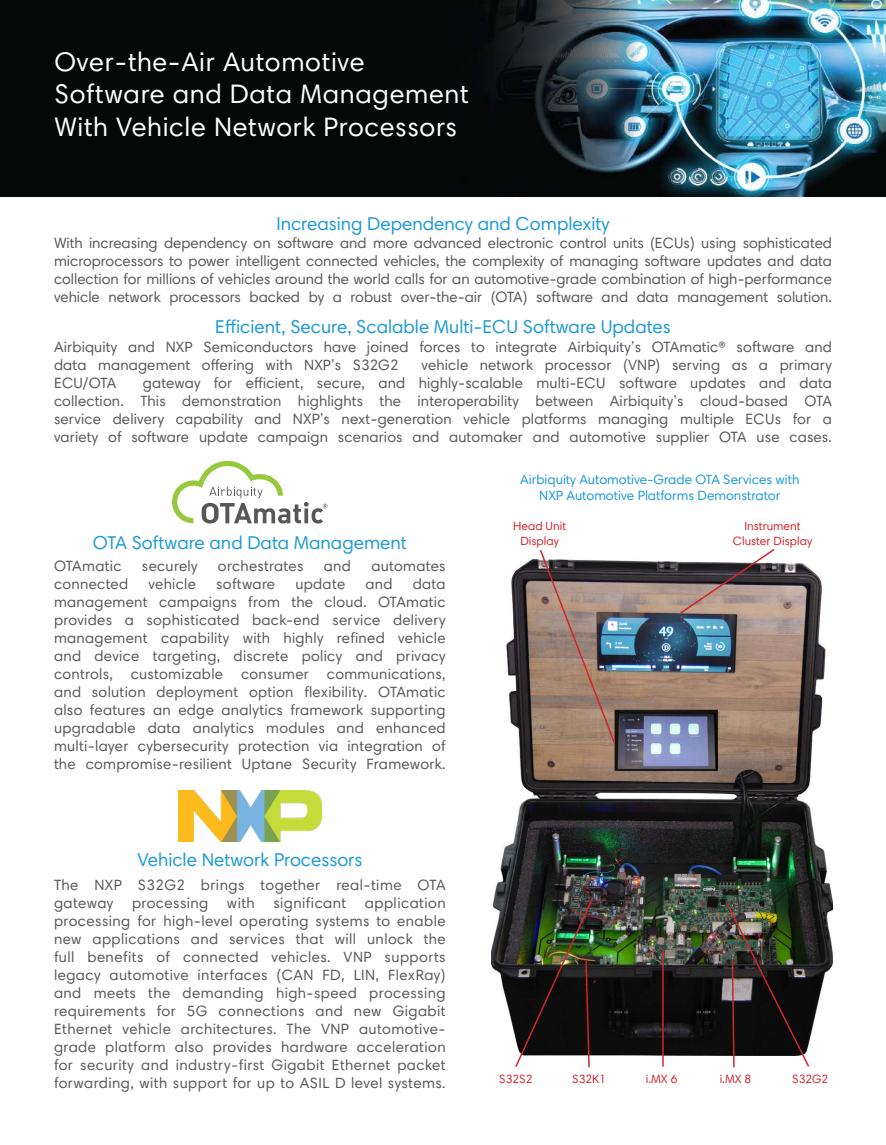
<style>
.page{position:relative;width:886px;height:1145px;background:#fff}
.page>*{position:absolute;margin:0;border:0;box-sizing:border-box;transform-origin:0 0}
.t1{font:27px/32.4px "Harmonia Sans Pro";letter-spacing:.025em;color:#fff}
.t2{font:18.75px "Harmonia Sans Pro";color:#1c9ad6}
.t3{font:15px/18px "Harmonia Sans Pro";letter-spacing:.01em;color:#55575a;text-align:justify}
.t4{font:13.5px/16.2px "Harmonia Sans Pro";color:#1c9ad6;text-align:center}
.t5{font:12px/14.4px "Harmonia Sans Pro";color:#d2232a;text-align:center}
</style>
<div class="page">
<img style="left:491px;top:560px;width:341px;height:495px">
<img style="left:0;top:0;width:886px;height:196px">
<img style="left:179px;top:790px;width:142px;height:51px">
<svg style="left:172px;top:461px;width:156px;height:62px"></svg>
<svg style="left:538px;top:550px;width:78px;height:195px"></svg>
<svg style="left:678px;top:549px;width:98px;height:66px"></svg>
<hr style="left:662px;top:949px;width:1px;height:117px;background:#d3242a">
<img style="left:725px;top:902px;width:85px;height:166px">
<img style="left:514px;top:896px;width:80px;height:172px">
<h1 class="t1" style="left:54px;top:45px;width:416px">Over-the-Air Automotive<br>Software and Data Management<br>With Vehicle Network Processors</h1>
<p class="t2" style="left:276px;top:212px;width:335px">Increasing Dependency and Complexity</p>
<p class="t3" style="left:54px;top:233px;width:779px">With increasing dependency on software and more advanced electronic control units (ECUs) using sophisticated microprocessors to power intelligent connected vehicles, the complexity of managing software updates and data collection for millions of vehicles around the world calls for an automotive-grade combination of high-performance vehicle network processors backed by a robust over-the-air (OTA) software and data management solution.</p>
<p class="t2" style="left:215px;top:315px;width:457px">Efficient, Secure, Scalable Multi-ECU Software Updates</p>
<p class="t3" style="left:54px;top:338px;width:779px">Airbiquity and NXP Semiconductors have joined forces to integrate Airbiquity’s OTAmatic® software and data management offering with NXP’s S32G2</p>
<p class="t3" style="left:421px;top:356px;width:412px">vehicle network processor (VNP) serving as a primary</p>
<p class="t3" style="left:54px;top:374px;width:779px;text-indent:89px">gateway for efficient, secure, and highly-scalable multi-ECU software updates and data collection. This demonstration highlights the interoperability between Airbiquity’s cloud-based OTA service delivery capability and NXP’s next-generation vehicle platforms managing multiple ECUs for a variety of software update campaign scenarios and automaker and automotive supplier OTA use cases.</p>
<p class="t3" style="left:54px;top:374px;width:64px">ECU/OTA</p>
<p class="t2" style="left:93px;top:530px;width:315px">OTA Software and Data Management</p>
<p class="t3" style="left:54px;top:556px;width:69px">OTAmatic</p>
<p class="t3" style="left:142px;top:556px;width:57px">securely</p>
<p class="t3" style="left:218px;top:556px;width:87px">orchestrates</p>
<p class="t3" style="left:324px;top:556px;width:29px">and</p>
<p class="t3" style="left:371px;top:556px;width:76px">automates</p>
<p class="t3" style="left:54px;top:574px;width:76px">connected</p>
<p class="t3" style="left:148px;top:574px;width:49px">vehicle</p>
<p class="t3" style="left:216px;top:574px;width:60px">software</p>
<p class="t3" style="left:295px;top:574px;width:51px">update</p>
<p class="t3" style="left:365px;top:574px;width:29px">and</p>
<p class="t3" style="left:54px;top:574px;width:393px;text-indent:359px">data management campaigns from the cloud. OTAmatic provides a sophisticated back-end service delivery management capability with highly refined vehicle and device targeting, discrete policy and privacy controls, customizable consumer communications, and solution deployment option flexibility. OTAmatic also features an edge analytics framework supporting upgradable data analytics modules and enhanced multi-layer cybersecurity protection via integration of the compromise-resilient Uptane Security Framework.</p>
<p class="t2" style="left:137px;top:847px;width:226px">Vehicle Network Processors</p>
<p class="t3" style="left:54px;top:876px;width:393px">The NXP S32G2 brings together real-time OTA gateway processing with significant application processing for high-level operating systems to enable new applications and services that will unlock the full benefits of connected vehicles. VNP supports legacy automotive interfaces (CAN FD, LIN, FlexRay) and meets the demanding high-speed processing requirements for 5G connections and new Gigabit Ethernet vehicle architectures. The VNP automotive&shy;grade platform also provides hardware acceleration for security and industry-first Gigabit Ethernet packet forwarding, with support for up to ASIL D level systems.</p>
<p class="t4" style="left:520px;top:471px;width:281px">Airbiquity Automotive-Grade OTA Services with<br>NXP Automotive Platforms Demonstrator</p>
<p class="t5" style="left:513px;top:519px;width:54px">Head Unit<br>Display</p>
<p class="t5" style="left:733px;top:519px;width:81px">Instrument<br>Cluster Display</p>
<p class="t5" style="left:499px;top:1072px;width:35px">S32S2</p>
<p class="t5" style="left:572px;top:1072px;width:35px">S32K1</p>
<p class="t5" style="left:645px;top:1072px;width:33px">i.MX 6</p>
<p class="t5" style="left:719px;top:1072px;width:33px">i.MX 8</p>
<p class="t5" style="left:792px;top:1072px;width:38px">S32G2</p>
</div>
